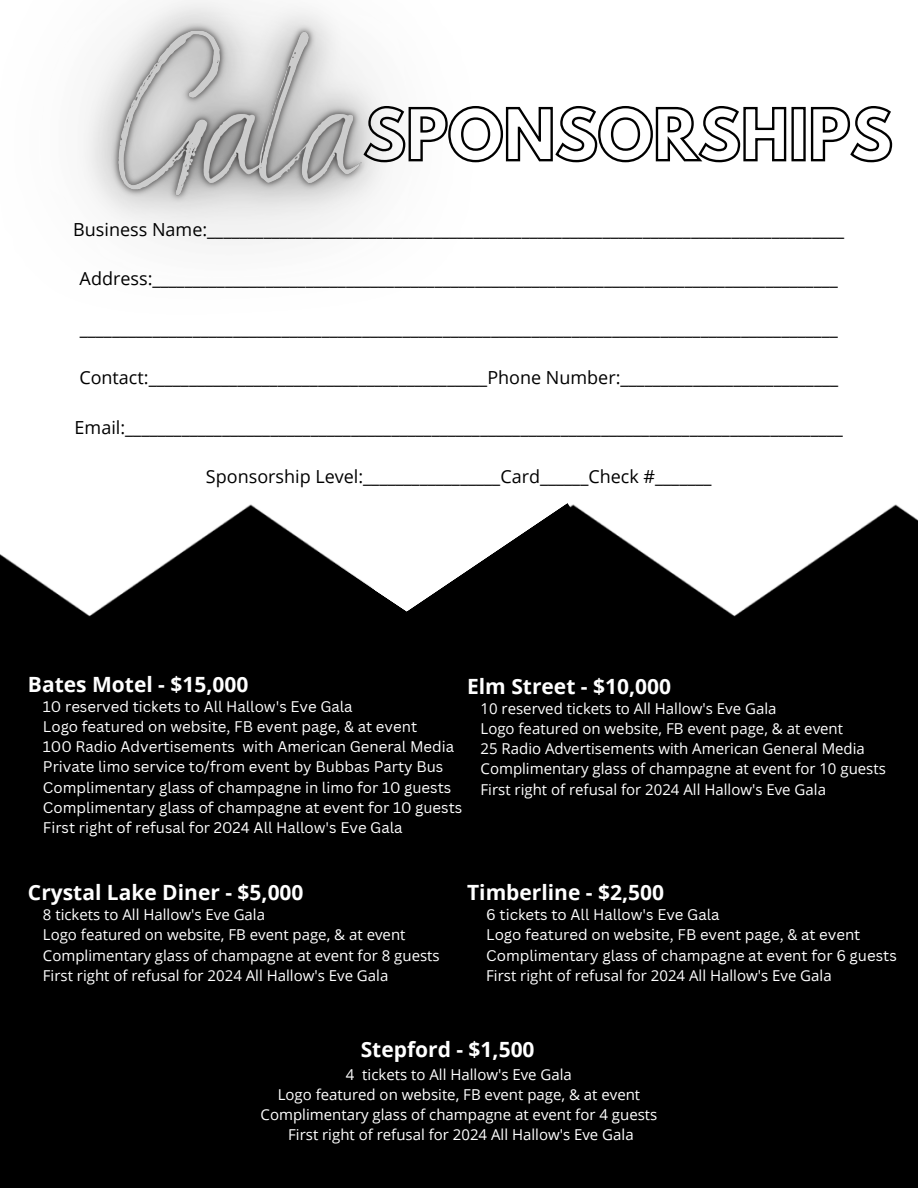
<style>
.page{position:relative;width:918px;height:1188px;background:#fff}
.page>*{position:absolute;margin:0;border:0;box-sizing:border-box;transform-origin:0 0}
.t1{font:700 21px "Open Sans";color:#fff}
.t2{font:18px "Open Sans";color:#000}
.t3{font:15px/20.2px "Open Sans";color:#fff}
.t4{font:15px/20.2px "Canva Sans";color:#fff}
</style>
<div class="page">
<div style="left:0;top:504px;width:918px;height:684px;background:#000"></div>
<svg style="left:291px;top:504px;width:91px;height:58px"></svg>
<svg style="left:382px;top:503px;width:294px;height:285px;fill:#000"></svg>
<svg style="left:262px;top:562px;width:240px;height:220px;fill:#000"></svg>
<svg style="left:575px;top:106px;width:318px;height:57px"></svg>
<img style="left:84px;top:0;width:491px;height:245px">
<p class="t2" style="left:73px;top:216px;width:773px">Business Name:_______________________________________________________________________________</p>
<p class="t2" style="left:80px;top:266px;width:760px">Address:_____________________________________________________________________________________</p>
<p class="t2" style="left:80px;top:315px;width:760px">______________________________________________________________________________________________</p>
<p class="t2" style="left:79px;top:365px;width:760px">Contact:__________________________________________Phone Number:___________________________</p>
<p class="t2" style="left:75px;top:414px;width:770px">Email:_________________________________________________________________________________________</p>
<p class="t2" style="left:206px;top:464px;width:507px">Sponsorship Level:_________________Card______Check #_______</p>
<h1 class="t1" style="left:28px;top:669px;width:222px">Bates Motel - $15,000</h1>
<h1 class="t1" style="left:467px;top:671px;width:205px">Elm Street - $10,000</h1>
<p class="t3" style="left:481px;top:698px;width:407px">10 reserved tickets to All Hallow's Eve Gala<br>Logo featured on website, FB event page, &amp; at event<br>25 Radio Advertisements with American General Media Complimentary glass of champagne at event for 10 guests First right of refusal for 2024 All Hallow's Eve Gala</p>
<p class="t4" style="left:43px;top:696px;width:421px">10 reserved tickets to All Hallow's Eve Gala<br>Logo featured on website, FB event page, &amp; at event<br>100 Radio Advertisements with American General Media Private limo service to/from event by Bubbas Party Bus Complimentary glass of champagne in limo for 10 guests Complimentary glass of champagne at event for 10 guests First right of refusal for 2024 All Hallow's Eve Gala</p>
<h1 class="t1" style="left:28px;top:878px;width:277px">Crystal Lake Diner - $5,000</h1>
<p class="t3" style="left:43px;top:904px;width:398px">8 tickets to All Hallow's Eve Gala<br>Logo featured on website, FB event page, &amp; at event Complimentary glass of champagne at event for 8 guests First right of refusal for 2024 All Hallow's Eve Gala</p>
<h1 class="t1" style="left:467px;top:878px;width:199px">Timberline - $2,500</h1>
<p class="t4" style="left:486px;top:904px;width:412px">6 tickets to All Hallow's Eve Gala<br>Logo featured on website, FB event page, &amp; at event<br>Complimentary glass of champagne at event for 6 guests</p>
<p class="t3" style="left:486px;top:965px;width:347px">First right of refusal for 2024 All Hallow's Eve Gala</p>
<h1 class="t1" style="left:361px;top:1035px;width:175px">Stepford - $1,500</h1>
<p class="t3" style="left:261px;top:1064px;width:398px;text-align:center">4 tickets to All Hallow's Eve Gala<br>Logo featured on website, FB event page, &amp; at event Complimentary glass of champagne at event for 4 guests First right of refusal for 2024 All Hallow's Eve Gala</p>
</div>
